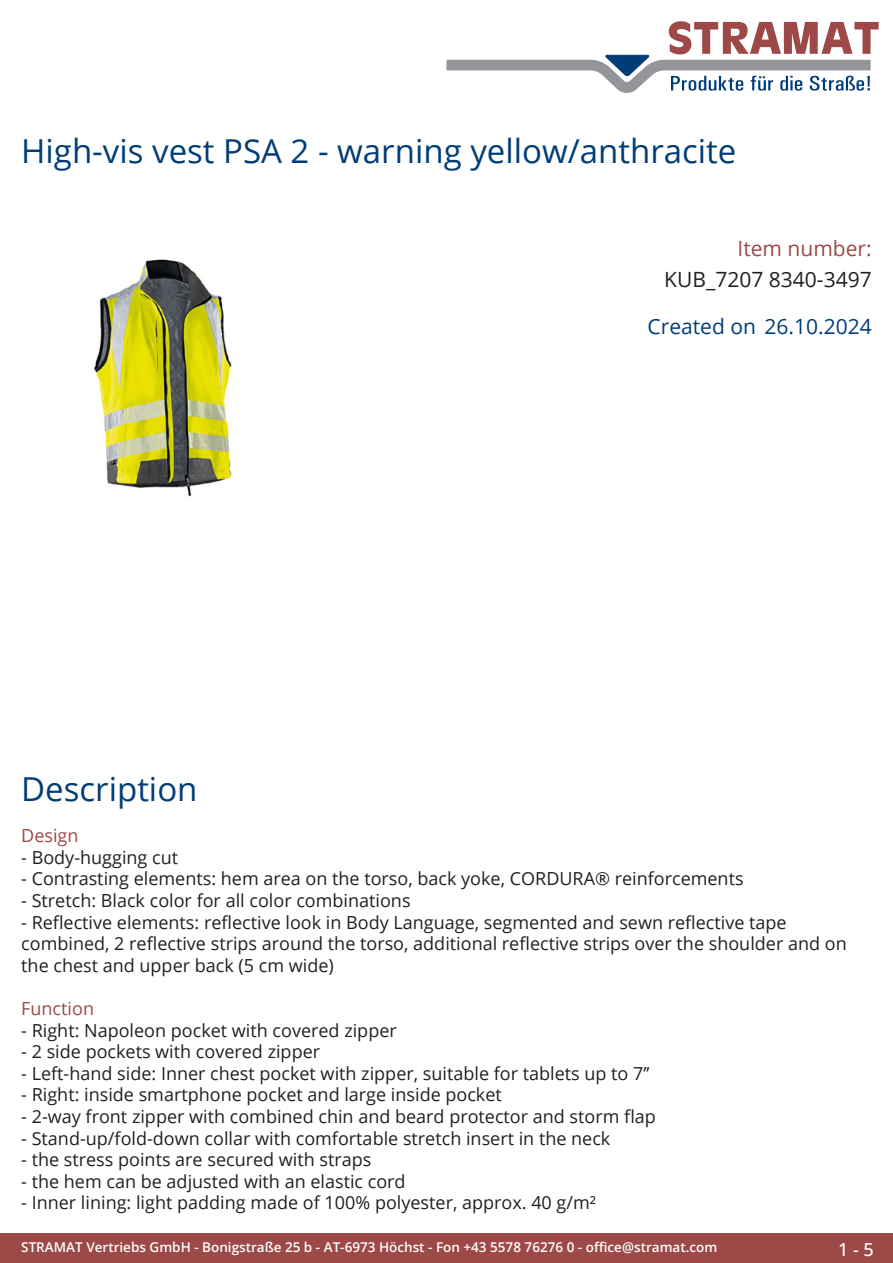
<style>
.page{position:relative;width:893px;height:1263px;background:#fff}
.page>*{position:absolute;margin:0;border:0;box-sizing:border-box;transform-origin:0 0}
.Produkttitel{font:33px "Open Sans";color:#003d78}
.Erstellungsdatum{font:21px "Open Sans";color:#003d78}
.TechDaten_Inhalt{font:21px "Open Sans";color:#231f20}
.TechDaten_Überschrif{font:21px "Open Sans";color:#9c4948}
.Beschreibung_Text{font:18px/21.6px "Open Sans";color:#231f20}
.Beschreibung_Text-2{font:18px "Open Sans";color:#9c4948}
.t1{font:500 18px "Open Sans";color:#fff}
.t2{font:600 13.5px "Open Sans";color:#fff}
</style>
<div class="page">
<div style="left:0;top:1233px;width:893px;height:30px;background:#9c4948"></div>
<svg style="left:446px;top:21px;width:433px;height:72px"></svg>
<img style="left:93px;top:259px;width:139px;height:238px">
<p class="Produkttitel" style="left:21px;top:128px;width:717px">High-vis vest PSA 2 - warning yellow/anthracite</p>
<p class="TechDaten_Überschrif" style="left:737px;top:234px;width:136px">Item number:</p>
<p class="TechDaten_Inhalt" style="left:664px;top:265px;width:209px">KUB_7207 8340-3497</p>
<p class="Erstellungsdatum" style="left:648px;top:312px;width:226px">Created on 26.10.2024</p>
<p class="Produkttitel" style="left:21px;top:766px;width:178px">Description</p>
<p class="Beschreibung_Text-2" style="left:21px;top:823px;width:59px">Design</p>
<p class="Beschreibung_Text" style="left:21px;top:846px;width:158px">- Body-hugging cut</p>
<p class="Beschreibung_Text" style="left:21px;top:867px;width:724px">- Contrasting elements: hem area on the torso, back yoke, CORDURA® reinforcements</p>
<p class="Beschreibung_Text" style="left:21px;top:889px;width:391px">- Stretch: Black color for all color combinations</p>
<p class="Beschreibung_Text" style="left:21px;top:911px;width:827px">- Reflective elements: reflective look in Body Language, segmented and sewn reflective tape combined, 2 reflective strips around the torso, additional reflective strips over the shoulder and on the chest and upper back (5 cm wide)</p>
<p class="Beschreibung_Text-2" style="left:21px;top:996px;width:74px">Function</p>
<p class="Beschreibung_Text" style="left:21px;top:1019px;width:377px">- Right: Napoleon pocket with covered zipper</p>
<p class="Beschreibung_Text" style="left:21px;top:1040px;width:300px">- 2 side pockets with covered zipper</p>
<p class="Beschreibung_Text" style="left:21px;top:1062px;width:630px">- Left-hand side: Inner chest pocket with zipper, suitable for tablets up to 7’’</p>
<p class="Beschreibung_Text" style="left:21px;top:1083px;width:482px">- Right: inside smartphone pocket and large inside pocket</p>
<p class="Beschreibung_Text" style="left:21px;top:1105px;width:636px">- 2-way front zipper with combined chin and beard protector and storm flap</p>
<p class="Beschreibung_Text" style="left:21px;top:1127px;width:591px">- Stand-up/fold-down collar with comfortable stretch insert in the neck</p>
<p class="Beschreibung_Text" style="left:21px;top:1148px;width:352px">- the stress points are secured with straps</p>
<p class="Beschreibung_Text" style="left:21px;top:1170px;width:386px">- the hem can be adjusted with an elastic cord</p>
<p class="Beschreibung_Text" style="left:21px;top:1191px;width:576px">- Inner lining: light padding made of 100% polyester, approx. 40 g/m²</p>
<p class="t2" style="left:21px;top:1238px;width:698px">STRAMAT Vertriebs GmbH - Bonigstraße 25 b - AT-6973 Höchst - Fon +43 5578 76276 0 - office@stramat.com</p>
<p class="t1" style="left:838px;top:1237px;width:37px">1 - 5</p>
</div>
